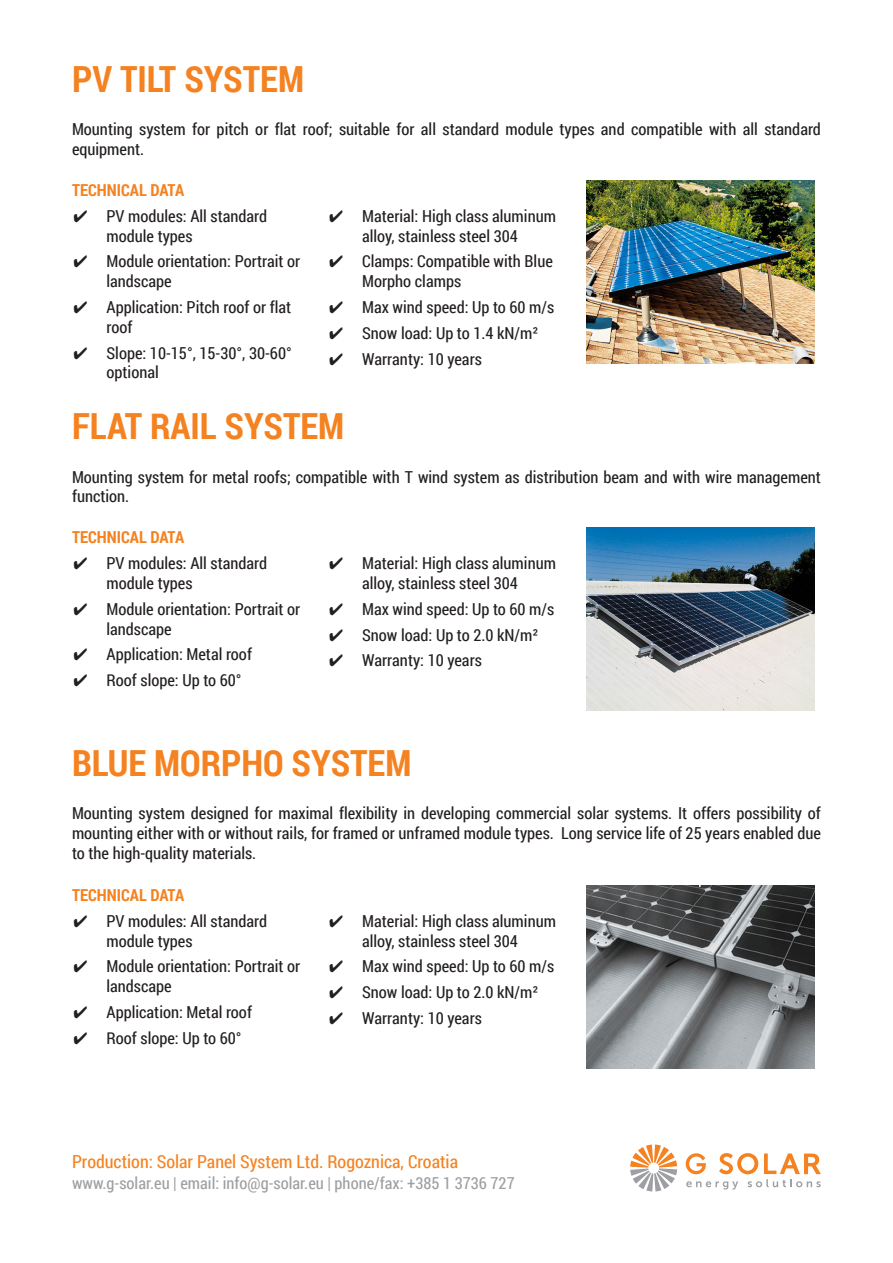
<style>
.page{position:relative;width:893px;height:1263px;background:#fff}
.page>*{position:absolute;margin:0;border:0;box-sizing:border-box;transform-origin:0 0}
.t1{font:700 36px "Roboto Condensed";color:#f58220}
.t2{font:18px "Roboto Condensed";color:#f58220}
.t3{font:16.5px/19.8px "Roboto Condensed";color:#231f20}
.t4{font:16.5px "Roboto Condensed";color:#9d9fa2}
.t5{font:700 16.5px "Roboto Condensed";color:#f58220}
</style>
<div class="page">
<svg style="left:686px;top:1153px;width:135px;height:36px"></svg>
<svg style="left:630px;top:1144px;width:47px;height:47px"></svg>
<img style="left:586px;top:181px;width:229px;height:182px">
<img style="left:586px;top:528px;width:229px;height:182px">
<img style="left:586px;top:886px;width:229px;height:182px">
<p class="t1" style="left:72px;top:54px;width:234px">PV TILT SYSTEM</p>
<p class="t3" style="left:72px;top:119px;width:750px">Mounting system for pitch or flat roof; suitable for all standard module types and compatible with all standard equipment.</p>
<p class="t5" style="left:72px;top:179px;width:114px">TECHNICAL DATA</p>
<p class="t3" style="left:106px;top:205px;width:162px">PV modules: All standard module types</p>
<p class="t3" style="left:106px;top:251px;width:195px">Module orientation: Portrait or landscape</p>
<p class="t3" style="left:106px;top:297px;width:186px">Application: Pitch roof or flat roof</p>
<p class="t3" style="left:106px;top:342px;width:187px">Slope: 10-15°, 15-30°, 30-60° optional</p>
<p class="t3" style="left:362px;top:205px;width:195px">Material: High class aluminum alloy, stainless steel 304</p>
<p class="t3" style="left:362px;top:251px;width:192px">Clamps: Compatible with Blue<br>Morpho clamps</p>
<p class="t3" style="left:362px;top:297px;width:194px">Max wind speed: Up to 60 m/s</p>
<p class="t3" style="left:362px;top:322px;width:178px">Snow load: Up to 1.4 kN/m²</p>
<p class="t3" style="left:362px;top:348px;width:121px">Warranty: 10 years</p>
<p class="t1" style="left:72px;top:401px;width:274px">FLAT RAIL SYSTEM</p>
<p class="t3" style="left:72px;top:466px;width:750px">Mounting system for metal roofs; compatible with T wind system as distribution beam and with wire management function.</p>
<p class="t5" style="left:72px;top:526px;width:114px">TECHNICAL DATA</p>
<p class="t3" style="left:106px;top:553px;width:162px">PV modules: All standard module types</p>
<p class="t3" style="left:106px;top:598px;width:195px">Module orientation: Portrait or landscape</p>
<p class="t3" style="left:106px;top:644px;width:147px">Application: Metal roof</p>
<p class="t3" style="left:106px;top:670px;width:137px">Roof slope: Up to 60°</p>
<p class="t3" style="left:362px;top:553px;width:195px">Material: High class aluminum alloy, stainless steel 304</p>
<p class="t3" style="left:362px;top:598px;width:194px">Max wind speed: Up to 60 m/s</p>
<p class="t3" style="left:362px;top:624px;width:178px">Snow load: Up to 2.0 kN/m²</p>
<p class="t3" style="left:362px;top:650px;width:121px">Warranty: 10 years</p>
<p class="t1" style="left:72px;top:738px;width:341px">BLUE MORPHO SYSTEM</p>
<p class="t3" style="left:72px;top:803px;width:750px;text-align:justify">Mounting system designed for maximal flexibility in developing commercial solar systems. It offers possibility of mounting either with or without rails, for framed or unframed module types. Long service life of 25 years enabled due to the high-quality materials.</p>
<p class="t5" style="left:72px;top:883px;width:114px">TECHNICAL DATA</p>
<p class="t3" style="left:106px;top:910px;width:162px">PV modules: All standard module types</p>
<p class="t3" style="left:106px;top:956px;width:195px">Module orientation: Portrait or landscape</p>
<p class="t3" style="left:106px;top:1002px;width:147px">Application: Metal roof</p>
<p class="t3" style="left:106px;top:1027px;width:137px">Roof slope: Up to 60°</p>
<p class="t3" style="left:362px;top:910px;width:195px">Material: High class aluminum alloy, stainless steel 304</p>
<p class="t3" style="left:362px;top:956px;width:194px">Max wind speed: Up to 60 m/s</p>
<p class="t3" style="left:362px;top:982px;width:178px">Snow load: Up to 2.0 kN/m²</p>
<p class="t3" style="left:362px;top:1008px;width:121px">Warranty: 10 years</p>
<p class="t2" style="left:72px;top:1149px;width:388px">Production: Solar Panel System Ltd. Rogoznica, Croatia</p>
<p class="t4" style="left:72px;top:1172px;width:444px">www.g-solar.eu | email: info@g-solar.eu | phone/fax: +385 1 3736 727</p>
</div>
